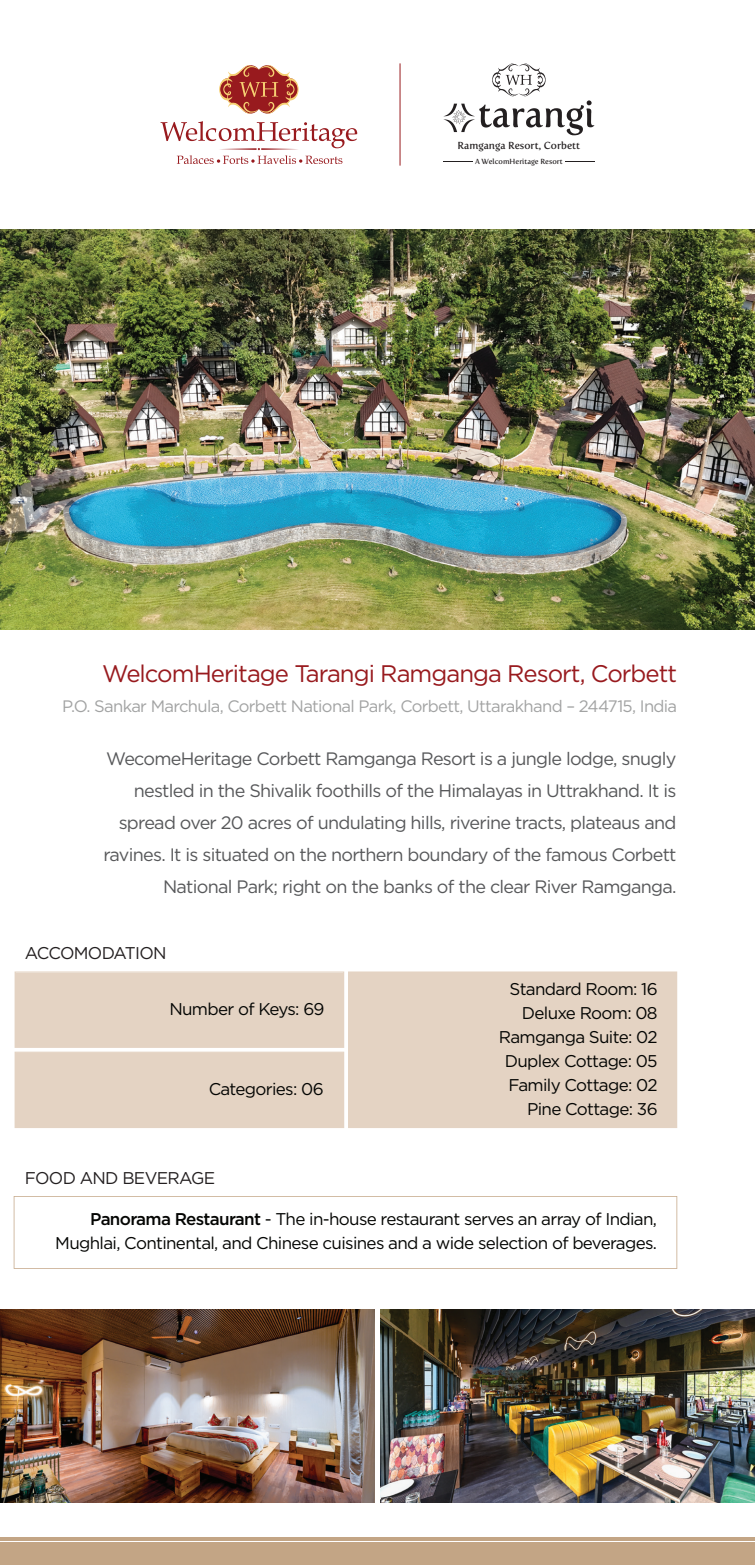
<style>
.page{position:relative;width:755px;height:1565px;background:#fff}
.page>*{position:absolute;margin:0;border:0;box-sizing:border-box;transform-origin:0 0}
.t1{font:24px "Gotham";letter-spacing:-.04em;color:#981a1e}
.t2{font:18px/32px "Gotham";letter-spacing:-.04em;color:#57585a;text-align:right}
.t3{font:17px/24px "Gotham";letter-spacing:-.04em;color:#040503;text-align:right}
.t4{font:17px "Gotham";letter-spacing:-.04em;color:#231f20}
.t5{font:16.6px "Gotham";letter-spacing:-.04em;color:#a2a3a3}
.t6{font:10.2px "Fertigo Pro";color:#231f20}
.t7{font:7.4px "Fertigo Pro";color:#231f20}
.s1{font-weight:500}
</style>
<div class="page">
<img style="left:0;top:229px;width:754px;height:401px">
<img style="left:0;top:1309px;width:374px;height:194px">
<img style="left:380px;top:1309px;width:374px;height:194px">
<hr style="left:0;top:1537px;width:754px;height:4px;background:#c3a585">
<div style="left:0;top:1542px;width:754px;height:23px;background:#c3a585"></div>
<svg style="left:14px;top:1196px;width:662px;height:73px"></svg>
<div style="left:15px;top:971px;width:329px;height:157px;background:#e4d3c3"></div>
<div style="left:348px;top:971px;width:328px;height:157px;background:#e4d3c3"></div>
<svg style="left:160px;top:121px;width:197px;height:43px"></svg>
<svg style="left:219px;top:65px;width:79px;height:49px"></svg>
<hr style="left:399px;top:63px;width:1px;height:103px;background:#991c1f">
<svg style="left:443px;top:63px;width:151px;height:72px"></svg>
<hr style="left:564px;top:162px;width:30px;height:1px;background:#231f20">
<p class="t6" style="left:457px;top:139px;width:124px">Ramganga Resort, Corbett</p>
<p class="t7" style="left:474px;top:157px;width:89px">A WelcomHeritage Resort</p>
<h1 class="t1" style="left:102px;top:658px;width:576px">WelcomHeritage Tarangi Ramganga Resort, Corbett</h1>
<p class="t5" style="left:62px;top:695px;width:616px">P.O. Sankar Marchula, Corbett National Park, Corbett, Uttarakhand – 244715, India</p>
<p class="t2" style="left:103px;top:742px;width:574px">WecomeHeritage Corbett Ramganga Resort is a jungle lodge, snugly nestled in the Shivalik foothills of the Himalayas in Uttrakhand. It is spread over 20 acres of undulating hills, riverine tracts, plateaus and ravines. It is situated on the northern boundary of the famous Corbett National Park; right on the banks of the clear River Ramganga.</p>
<p class="t4" style="left:25px;top:942px;width:143px">ACCOMODATION</p>
<p class="t3" style="left:169px;top:996px;width:156px">Number of Keys: 69</p>
<p class="t3" style="left:208px;top:1076px;width:116px">Categories: 06</p>
<p class="t4" style="left:25px;top:1167px;width:192px">FOOD AND BEVERAGE</p>
<p class="t3" style="left:498px;top:976px;width:160px">Standard Room: 16<br>Deluxe Room: 08<br>Ramganga Suite: 02<br>Duplex Cottage: 05<br>Family Cottage: 02<br>Pine Cottage: 36</p>
<p class="t3" style="left:55px;top:1206px;width:602px"><span class="s1">Panorama Restaurant</span> - The in-house restaurant serves an array of Indian,<br>Mughlai, Continental, and Chinese cuisines and a wide selection of beverages.</p>
</div>
